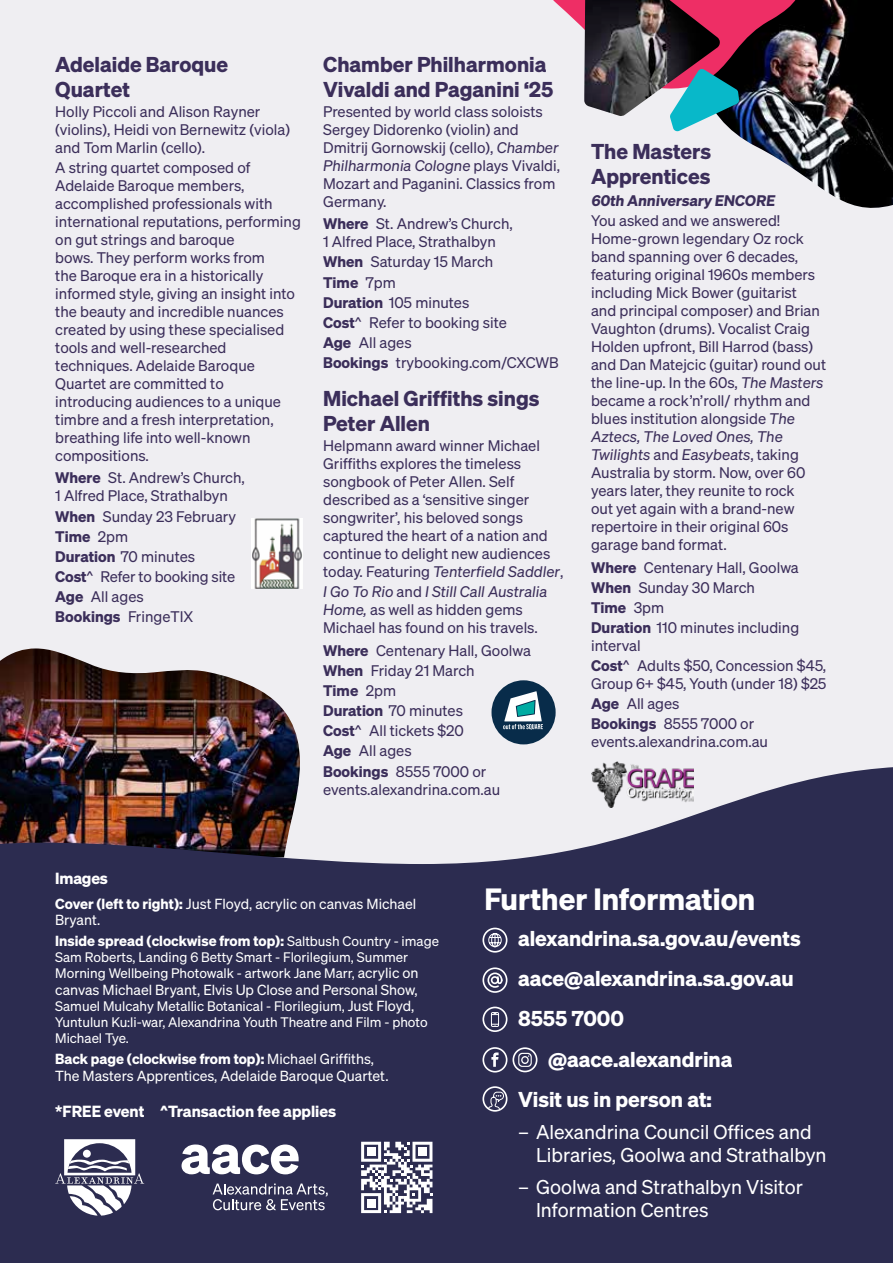
<style>
.page{position:relative;width:893px;height:1263px;background:#efeef2}
.page>*{position:absolute;margin:0;border:0;box-sizing:border-box;transform-origin:0 0}
.t1{font:30px "Sohne Dreiviertelfett";color:#fff}
.t2{font:21px/25.2px "Sohne Dreiviertelfett";color:#3b2e5a}
.t3{font:21px "Sohne Dreiviertelfett";color:#fff}
.t4{font:19.5px/23.4px "Sohne Buch";color:#fff}
.t5{font:15.75px "Sohne Dreiviertelfett";color:#fff}
.t6{font:15px/18px "Sohne Buch";color:#3b2e5a}
.t7{font:15px/20.1px "Sohne Buch Kursiv";color:#3b2e5a}
.t8{font:15px "Sohne Dreiviertelfett";color:#3b2e5a}
.t9{font:14.25px/16.5px "Sohne Buch";color:#fff}
.t10{font:14.25px "Sohne Dreiviertelfett";color:#fff}
.t11{font:13.5px/16px "Sohne Buch";color:#fff}
.s1{font-family:"Sohne Dreiviertelfett"}
.s2{font-family:"Sohne Buch"}
.s3{font-family:"Sohne Buch Kursiv"}
.s4{font-family:"Sohne Buch";font-size:13.5px}
.s5{font-size:14.25px}
</style>
<div class="page">
<img style="left:0;top:648px;width:300px;height:118px">
<svg style="left:0;top:766px;width:893px;height:497px;background:#3d3b5a"></svg>
<svg style="left:213px;top:1183px;width:115px;height:27px;background:#5e5e79"></svg>
<svg style="left:182px;top:1144px;width:117px;height:30px;background:#adadbb"></svg>
<svg style="left:55px;top:1139px;width:89px;height:76px;background:#838398"></svg>
<svg style="left:361px;top:1142px;width:71px;height:71px;background:#9898a9"></svg>
<div style="left:367px;top:1147px;width:8px;height:9px;background:#fff"></div>
<div style="left:418px;top:1147px;width:9px;height:9px;background:#fff"></div>
<div style="left:367px;top:1199px;width:8px;height:8px;background:#fff"></div>
<svg style="left:488px;top:1091px;width:16px;height:20px"></svg>
<div style="left:482px;top:1086px;width:25px;height:26px;border:2px solid #fff;border-radius:50%"></div>
<div style="left:482px;top:928px;width:25px;height:25px;border:2px solid #fff;border-radius:50%"></div>
<svg style="left:488px;top:933px;width:14px;height:14px"></svg>
<div style="left:482px;top:1006px;width:25px;height:26px;border:2px solid #fff;border-radius:50%"></div>
<svg style="left:491px;top:1012px;width:8px;height:15px"></svg>
<svg style="left:482px;top:967px;width:26px;height:27px"></svg>
<div style="left:512px;top:1047px;width:25px;height:25px;border:2px solid #fff;border-radius:50%"></div>
<svg style="left:518px;top:1053px;width:14px;height:14px"></svg>
<div style="left:482px;top:1047px;width:25px;height:25px;border:2px solid #fff;border-radius:50%"></div>
<svg style="left:491px;top:1052px;width:8px;height:15px"></svg>
<div style="left:491px;top:680px;width:65px;height:64px;background:#082c4a;border-radius:50%"></div>
<svg style="left:503px;top:691px;width:40px;height:39px"></svg>
<img style="left:252px;top:518px;width:51px;height:71px">
<img style="left:734px;top:0;width:159px;height:208px">
<img style="left:553px;top:0;width:253px;height:132px">
<img style="left:591px;top:761px;width:102px;height:46px">
<h2 class="t2" style="left:55px;top:51px;width:174px">Adelaide Baroque<br>Quartet</h2>
<p class="t6" style="left:55px;top:102px;width:236px">Holly Piccoli and Alison Rayner (violins), Heidi von Bernewitz (viola) and Tom Marlin (cello).</p>
<p class="t6" style="left:55px;top:158px;width:247px">A string quartet composed of<br>Adelaide Baroque members, accomplished professionals with international reputations, performing on gut strings and baroque<br>bows. They perform works from<br>the Baroque era in a historically informed style, giving an insight into the beauty and incredible nuances created by using these specialised tools and well-researched techniques. Adelaide Baroque<br>Quartet are committed to introducing audiences to a unique timbre and a fresh interpretation, breathing life into well-known compositions.</p>
<p class="t6" style="left:55px;top:469px;width:191px"><span class="s1">Where</span> St. Andrew’s Church,<br>1 Alfred Place, Strathalbyn</p>
<p class="t6" style="left:55px;top:507px;width:182px"><span class="s1">When</span> Sunday 23 February</p>
<p class="t8" style="left:55px;top:527px;width:75px">Time <span class="s2">2pm</span></p>
<p class="t6" style="left:55px;top:546px;width:181px;line-height:20.1px"><span class="s1">Duration</span> 70 minutes<br><span class="s1">Cost</span>^ Refer to booking site<br><span class="s1">Age</span> All ages<br><span class="s1">Bookings</span> FringeTIX</p>
<h2 class="t2" style="left:323px;top:51px;width:232px">Chamber Philharmonia<br>Vivaldi and Paganini ‘25</h2>
<p class="t6" style="left:323px;top:102px;width:237px">Presented by world class soloists<br>Sergey Didorenko (violin) and<br>Dmitrij Gornowskij (cello), <span class="s3">Chamber</span></p>
<p class="t7" style="left:323px;top:155px;width:238px">Philharmonia Cologne <span class="s2">plays Vivaldi,</span></p>
<p class="t6" style="left:323px;top:174px;width:234px">Mozart and Paganini. Classics from<br>Germany.</p>
<p class="t6" style="left:323px;top:215px;width:191px"><span class="s1">Where</span> St. Andrew’s Church,<br>1 Alfred Place, Strathalbyn</p>
<p class="t6" style="left:323px;top:253px;width:172px"><span class="s1">When</span> Saturday 15 March</p>
<p class="t8" style="left:323px;top:273px;width:74px">Time <span class="s2">7pm</span></p>
<p class="t6" style="left:323px;top:292px;width:237px;line-height:20.1px"><span class="s1">Duration</span> 105 minutes<br><span class="s1">Cost</span>^ Refer to booking site<br><span class="s1">Age</span> All ages<br><span class="s1">Bookings</span> trybooking.com/CXCWB</p>
<h2 class="t2" style="left:323px;top:385px;width:218px">Michael Griffiths sings<br>Peter Allen</h2>
<p class="t6" style="left:323px;top:437px;width:229px">Helpmann award winner Michael<br>Griffiths explores the timeless songbook of Peter Allen. Self described as a ‘sensitive singer songwriter’, his beloved songs captured the heart of a nation and continue to delight new audiences</p>
<p class="t7" style="left:323px;top:561px;width:242px"><span class="s2">today. Featuring</span> Tenterfield Saddler<span class="s2">,<br></span>I Go To Rio <span class="s2">and</span> I Still Call Australia</p>
<p class="t6" style="left:323px;top:601px;width:216px"><span class="s3">Home,</span> as well as hidden gems<br>Michael has found on his travels.</p>
<p class="t6" style="left:323px;top:640px;width:209px;line-height:20.1px"><span class="s1">Where</span> Centenary Hall, Goolwa<br><span class="s1">When</span> Friday 21 March</p>
<p class="t8" style="left:323px;top:681px;width:75px">Time <span class="s2">2pm</span></p>
<p class="t6" style="left:323px;top:700px;width:165px;line-height:20.1px"><span class="s1">Duration</span> 70 minutes<br><span class="s1">Cost</span>^ All tickets $20<br><span class="s1">Age</span> All ages<br><span class="s1">Bookings</span> 8555 7000 or</p>
<p class="t6" style="left:323px;top:780px;width:178px">events.alexandrina.com.au</p>
<h2 class="t2" style="left:591px;top:138px;width:122px">The Masters<br>Apprentices</h2>
<p class="t8" style="left:591px;top:191px;width:187px">60th Anniversary ENCORE</p>
<p class="t6" style="left:591px;top:212px;width:237px">You asked and we answered!<br>Home-grown legendary Oz rock band spanning over 6 decades, featuring original 1960s members including Mick Bower (guitarist<br>and principal composer) and Brian<br>Vaughton (drums). Vocalist Craig<br>Holden upfront, Bill Harrod (bass) and Dan Matejcic (guitar) round out the line-up. In the 60s, <span class="s3">The Masters </span>became a rock’n’roll/ rhythm and blues institution alongside <span class="s3">The</span></p>
<p class="t7" style="left:591px;top:427px;width:209px;line-height:18px">Aztecs, The Loved Ones, The<br>Twilights <span class="s2">and</span> Easybeats<span class="s2">, taking</span></p>
<p class="t6" style="left:591px;top:464px;width:216px">Australia by storm. Now, over 60 years later, they reunite to rock out yet again with a brand-new repertoire in their original 60s garage band format.</p>
<p class="t6" style="left:591px;top:557px;width:209px;line-height:20.1px"><span class="s1">Where</span> Centenary Hall, Goolwa<br><span class="s1">When</span> Sunday 30 March</p>
<p class="t8" style="left:591px;top:598px;width:75px">Time <span class="s2">3pm</span></p>
<p class="t6" style="left:591px;top:618px;width:210px"><span class="s1">Duration</span> 110 minutes including interval</p>
<p class="t6" style="left:591px;top:656px;width:237px"><span class="s1">Cost</span>^ Adults $50, Concession $45,<br>Group 6+ $45, Youth (under 18) $25</p>
<p class="t6" style="left:591px;top:693px;width:165px;line-height:20.1px"><span class="s1">Age</span> All ages<br><span class="s1">Bookings</span> 8555 7000 or</p>
<p class="t6" style="left:591px;top:733px;width:178px">events.alexandrina.com.au</p>
<p class="t5" style="left:55px;top:868px;width:54px">Images</p>
<p class="t9" style="left:55px;top:895px;width:362px"><span class="s1">Cover (left to right):</span> Just Floyd, acrylic on canvas Michael<br>Bryant.</p>
<p class="t10" style="left:55px;top:932px;width:385px">Inside spread (clockwise from top): <span class="s4">Saltbush Country - image</span></p>
<p class="t11" style="left:55px;top:948px;width:365px;line-height:16.5px">Sam Roberts, Landing 6 Betty Smart - Florilegium, Summer<br>Morning Wellbeing Photowalk - artwork Jane Marr, <span class="s5">acrylic on</span></p>
<p class="t9" style="left:55px;top:981px;width:364px">canvas Michael Bryant, Elvis Up Close and Personal Show,</p>
<p class="t11" style="left:55px;top:998px;width:374px">Samuel Mulcahy Metallic Botanical - Florilegium, <span class="s5">Just Floyd,<br></span>Yuntulun Ku:li-war, Alexandrina Youth Theatre and Film - photo<br>Michael Tye.</p>
<p class="t10" style="left:55px;top:1050px;width:320px">Back page (clockwise from top): <span class="s2">Michael Griffiths,</span></p>
<p class="t9" style="left:55px;top:1067px;width:335px">The Masters Apprentices, Adelaide Baroque Quartet.</p>
<p class="t5" style="left:55px;top:1102px;width:282px">*FREE event ^Transaction fee applies</p>
<h1 class="t1" style="left:484px;top:880px;width:273px">Further Information</h1>
<h2 class="t3" style="left:518px;top:925px;width:284px">alexandrina.sa.gov.au/events</h2>
<h2 class="t3" style="left:518px;top:965px;width:277px">aace@alexandrina.sa.gov.au</h2>
<h2 class="t3" style="left:518px;top:1005px;width:107px">8555 7000</h2>
<h2 class="t3" style="left:548px;top:1046px;width:186px">@aace.alexandrina</h2>
<h2 class="t3" style="left:518px;top:1086px;width:195px">Visit us in person at:</h2>
<h3 class="t4" style="left:536px;top:1119px;width:292px;text-indent:-18px">– Alexandrina Council Offices and<br>Libraries, Goolwa and Strathalbyn</h3>
<h3 class="t4" style="left:536px;top:1175px;width:268px;text-indent:-18px">– Goolwa and Strathalbyn Visitor<br>Information Centres</h3>
</div>
